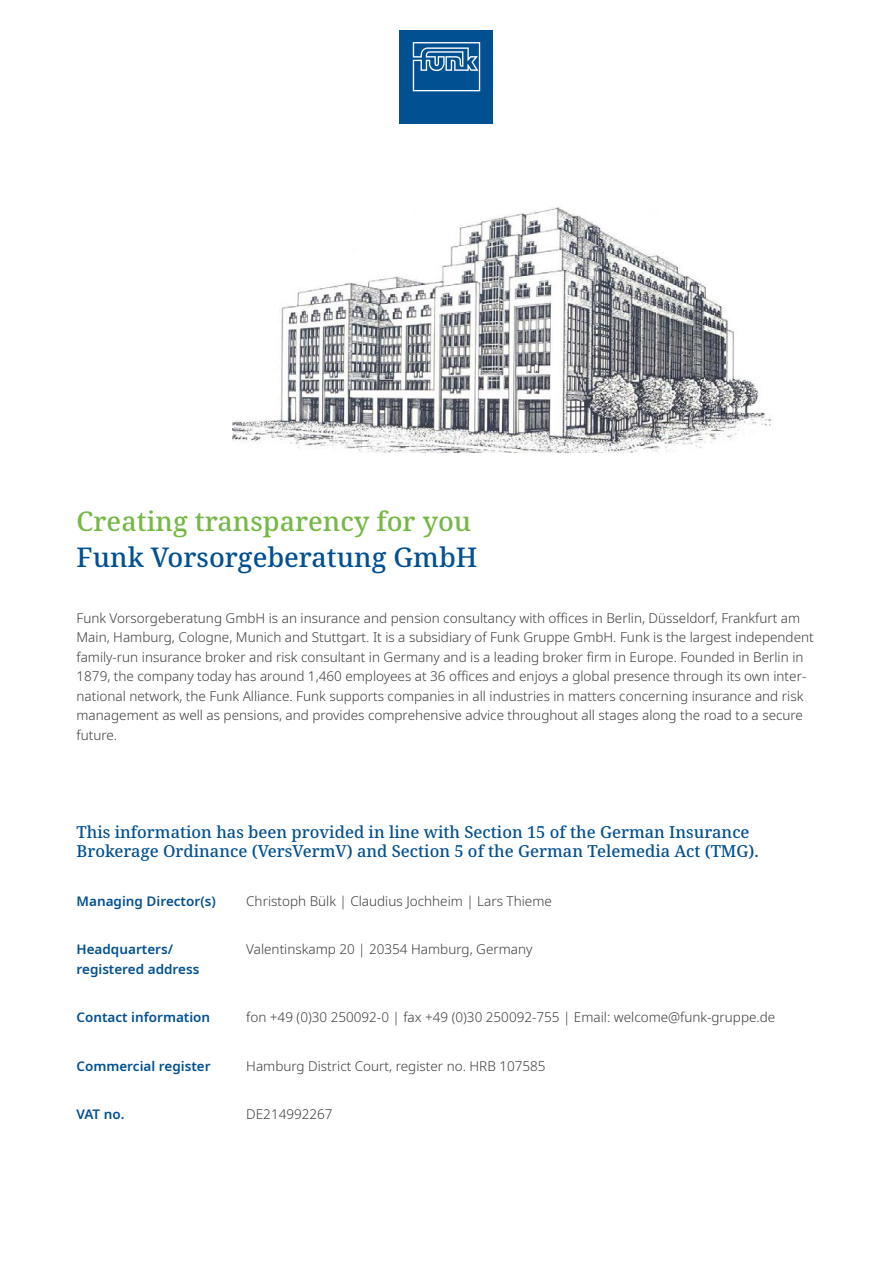
<style>
.page{position:relative;width:893px;height:1263px;background:#fff}
.page>*{position:absolute;margin:0;border:0;box-sizing:border-box;transform-origin:0 0}
.t1{font:500 27px "Noto Serif";color:#75b845}
.t2{font:500 27px "Noto Serif";color:#005092}
.t3{font:500 16.5px/19.5px "Noto Serif";color:#005092}
.t4{font:300 13.5px/19.5px "Noto Sans";color:#3c3c3b}
.t5{font:600 13.5px/19.5px "Noto Sans";color:#005092}
</style>
<div class="page">
<div style="left:400px;top:30px;width:93px;height:93px;background:#005092"></div>
<svg style="left:413px;top:42px;width:67px;height:49px"></svg>
<img style="left:233px;top:207px;width:539px;height:246px">
<h1 class="t1" style="left:77px;top:502px;width:396px">Creating transparency for you</h1>
<h1 class="t2" style="left:77px;top:538px;width:402px">Funk Vorsorgeberatung GmbH</h1>
<p class="t4" style="left:77px;top:608px;width:739px">Funk Vorsorgeberatung GmbH is an insurance and pension consultancy with offices in Berlin, Düsseldorf, Frankfurt am Main, Hamburg, Cologne, Munich and Stuttgart. It is a subsidiary of Funk Gruppe GmbH. Funk is the largest independent family-run insurance broker and risk consultant in Germany and is a leading broker firm in Europe. Founded in Berlin in 1879, the company today has around 1,460 employees at 36 offices and enjoys a global presence through its own inter&shy;national network, the Funk Alliance. Funk supports companies in all industries in matters concerning insurance and risk management as well as pensions, and provides comprehensive advice throughout all stages along the road to a secure future.</p>
<p class="t3" style="left:77px;top:823px;width:684px">This information has been provided in line with Section 15 of the German Insurance<br>Brokerage Ordinance (VersVermV) and Section 5 of the German Telemedia Act (TMG).</p>
<p class="t5" style="left:77px;top:891px;width:141px">Managing Director(s)</p>
<p class="t4" style="left:246px;top:892px;width:307px">Christoph Bülk | Claudius Jochheim | Lars Thieme</p>
<p class="t5" style="left:77px;top:940px;width:124px">Headquarters/ registered address</p>
<p class="t4" style="left:246px;top:940px;width:288px">Valentinskamp 20 | 20354 Hamburg, Germany</p>
<p class="t5" style="left:77px;top:1008px;width:135px">Contact information</p>
<p class="t4" style="left:246px;top:1008px;width:531px">fon +49 (0)30 250092-0 | fax +49 (0)30 250092-755 | Email: welcome@funk-gruppe.de</p>
<p class="t5" style="left:77px;top:1056px;width:136px">Commercial register</p>
<p class="t4" style="left:246px;top:1056px;width:301px">Hamburg District Court, register no. HRB 107585</p>
<p class="t5" style="left:77px;top:1105px;width:50px">VAT no.</p>
<p class="t4" style="left:246px;top:1105px;width:88px">DE214992267</p>
</div>
